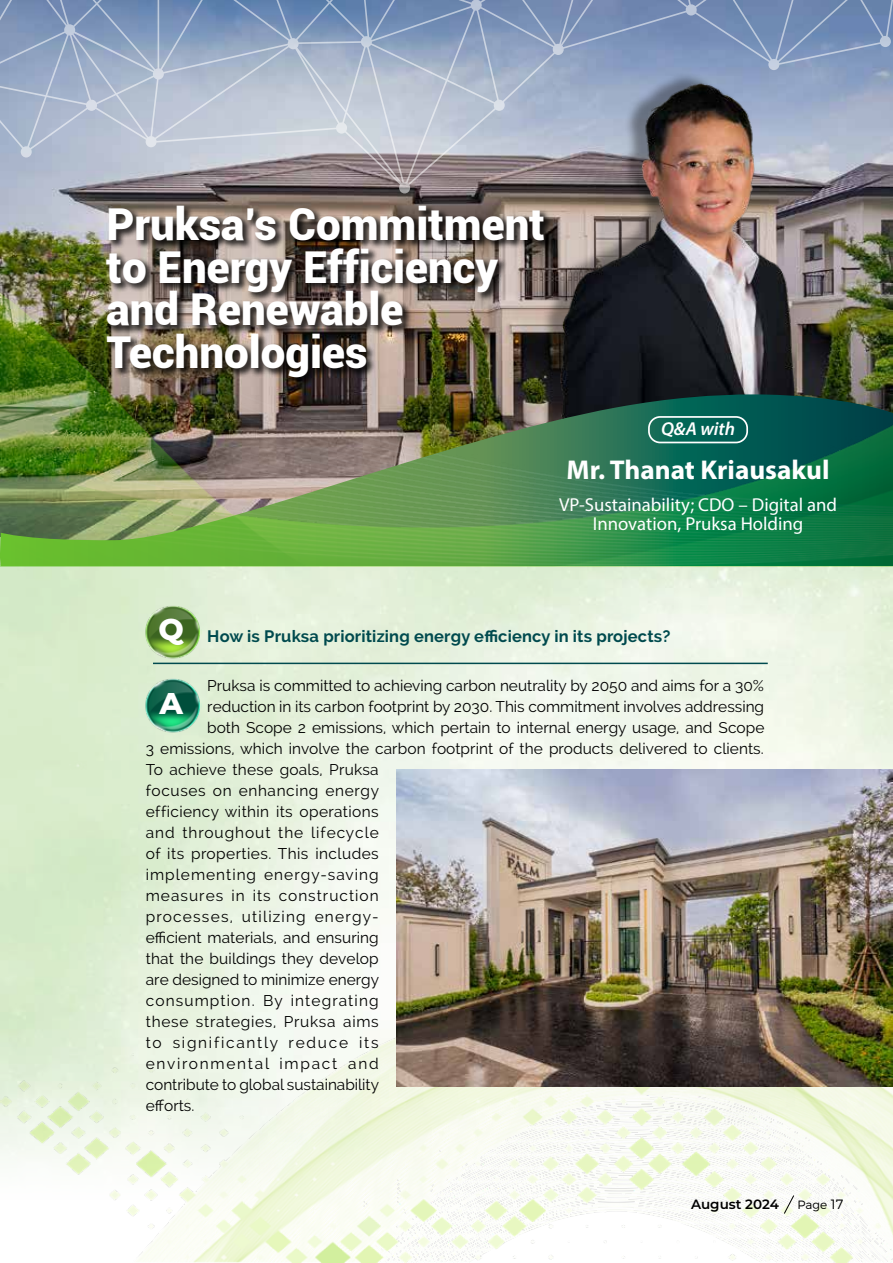
<style>
.page{position:relative;width:893px;height:1263px;background:#fff}
.page>*{position:absolute;margin:0;border:0;box-sizing:border-box;transform-origin:0 0}
.t1{font:900 43.95px/42.6px "Roboto";color:#fff}
.t2{font:800 30px "Montserrat";color:#fff}
.t3{font:700 27.3px "Myriad Pro";color:#fff}
.t4{font:18.75px/18.8px "Myriad Pro";color:#fff;text-align:center}
.t5{font:italic 600 18.75px "Myriad Pro";color:#fff}
.t6{font:700 16.5px "Raleway";letter-spacing:.01em;color:#004a4e}
.t7{font:15.45px "Raleway";letter-spacing:.005em;color:#000}
.t8{font:15.45px "Raleway";letter-spacing:.065em;color:#000}
.t9{font:15.45px "Raleway";letter-spacing:.115em;color:#000}
.t10{font:15.45px "Raleway";letter-spacing:.025em;color:#000}
.t11{font:15.45px "Raleway";letter-spacing:.03em;color:#000}
.t12{font:15.45px "Raleway";letter-spacing:.08em;color:#000}
.t13{font:15.45px "Raleway";letter-spacing:.05em;color:#000}
.t14{font:15.45px "Raleway";letter-spacing:.06em;color:#000}
.t15{font:15.45px "Raleway";letter-spacing:.075em;color:#000}
.t16{font:15.45px "Raleway";letter-spacing:.04em;color:#000}
.t17{font:600 13.5px "Montserrat";color:#000}
.t18{font:300 12px "Montserrat";color:#000}
.s1{font-family:"Montserrat";font-weight:800;font-size:30px;color:#fff}
.s2{font-size:13.5px}
</style>
<div class="page">
<svg style="left:0;top:0;width:893px;height:177px;background:#9caac3"></svg>
<img style="left:0;top:567px;width:893px;height:399px">
<img style="left:0;top:966px;width:893px;height:297px">
<img style="left:552px;top:61px;width:267px;height:116px">
<img style="left:0;top:177px;width:893px;height:390px">
<img style="left:143px;top:603px;width:58px;height:59px">
<div style="left:105px;top:204px;width:449px;height:183px;background:#000;opacity:.75"></div>
<img style="left:143px;top:677px;width:58px;height:58px">
<div style="left:648px;top:416px;width:100px;height:27px;border:2px solid #fff;border-radius:11px"></div>
<img style="left:397px;top:770px;width:496px;height:316px">
<hr style="left:153px;top:663px;width:615px;height:1px;background:#004a4e">
<h1 class="t1" style="left:106px;top:201px;width:440px">Pruksa’s Commitment to Energy Efficiency and Renewable<br>Technologies</h1>
<p class="t5" style="left:661px;top:417px;width:76px">Q&amp;A with</p>
<h3 class="t3" style="left:566px;top:452px;width:265px">Mr. Thanat Kriausakul</h3>
<p class="t4" style="left:559px;top:495px;width:280px">VP-Sustainability; CDO – Digital and<br>Innovation, Pruksa Holding</p>
<p class="t6" style="left:159px;top:627px;width:513px"><span class="s1">Q</span> How is Pruksa prioritizing energy efficiency in its projects?</p>
<p class="t7" style="left:207px;top:676px;width:558px">Pruksa is committed to achieving carbon neutrality by 2050 and aims for a 30%</p>
<p class="t7" style="left:207px;top:697px;width:558px">reduction in its carbon footprint by 2030. This commitment involves addressing</p>
<p class="t7" style="left:207px;top:718px;width:559px">both Scope 2 emissions, which pertain to internal energy usage, and Scope</p>
<p class="t7" style="left:146px;top:739px;width:619px">3 emissions, which involve the carbon footprint of the products delivered to clients.</p>
<p class="t7" style="left:146px;top:760px;width:234px">To achieve these goals, Pruksa</p>
<p class="t16" style="left:146px;top:781px;width:235px">focuses on enhancing energy</p>
<p class="t10" style="left:146px;top:802px;width:234px">efficiency within its operations</p>
<p class="t14" style="left:146px;top:823px;width:234px">and throughout the lifecycle</p>
<p class="t11" style="left:146px;top:844px;width:234px">of its properties. This includes</p>
<p class="t8" style="left:146px;top:865px;width:234px">implementing energy-saving</p>
<p class="t8" style="left:146px;top:886px;width:234px">measures in its construction</p>
<p class="t12" style="left:146px;top:907px;width:234px">processes, utilizing energy-</p>
<p class="t7" style="left:146px;top:928px;width:235px">efficient materials, and ensuring</p>
<p class="t7" style="left:146px;top:949px;width:234px">that the buildings they develop</p>
<p class="t7" style="left:146px;top:970px;width:235px">are designed to minimize energy</p>
<p class="t15" style="left:146px;top:991px;width:234px">consumption. By integrating</p>
<p class="t13" style="left:146px;top:1012px;width:234px">these strategies, Pruksa aims</p>
<p class="t9" style="left:146px;top:1033px;width:234px">to significantly reduce its</p>
<p class="t9" style="left:146px;top:1054px;width:234px">environmental impact and</p>
<p class="t7" style="left:146px;top:1075px;width:235px">contribute to global sustainability</p>
<p class="t7" style="left:146px;top:1096px;width:50px">efforts.</p>
<h2 class="t2" style="left:159px;top:681px;width:25px">A</h2>
<p class="t17" style="left:691px;top:1195px;width:89px">August 2024</p>
<p class="t18" style="left:797px;top:1197px;width:47px">Page <span class="s2">17</span></p>
</div>
